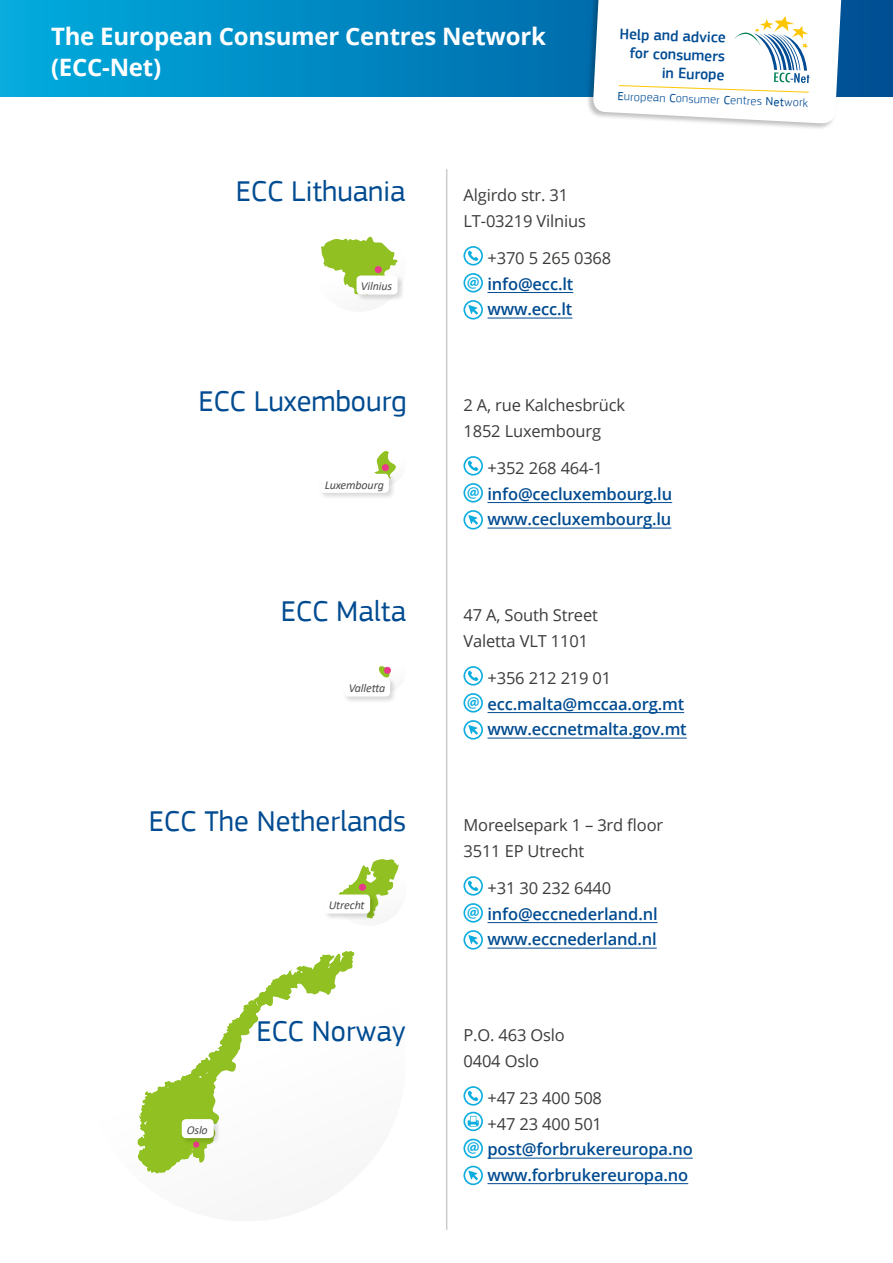
<style>
.page{position:relative;width:893px;height:1263px;background:#fff}
.page>*{position:absolute;margin:0;border:0;box-sizing:border-box;transform-origin:0 0}
.t1{font:30px "PF Square Sans Pro";color:#004b91}
.t2{font:700 24px/31px "Open Sans";letter-spacing:-.01em;color:#fff}
.t3{font:16.5px/25.5px "Open Sans";letter-spacing:-.01em;color:#3c3c3b}
.t4{font:600 16.5px "Open Sans";letter-spacing:-.01em;color:#004b91}
.t5{font:500 15.45px/18.6px "PF Square Sans Pro";color:#004b93;text-align:right}
.t6{font:300 12.3px "EC Square Sans Pro";color:#004b93}
.t7{font:italic 12px "Calibri";letter-spacing:-.01em;color:#4c4b4b}
.s1{font-weight:400}
</style>
<div class="page">
<hr style="left:446px;top:170px;width:1px;height:1059px;background:#cdcccc">
<svg style="left:0;top:0;width:893px;height:96px;background:#0087c1"></svg>
<div style="left:586px;top:0;width:256px;height:129px;background:#000;opacity:.25"></div>
<svg style="left:593px;top:0;width:250px;height:124px"></svg>
<svg style="left:321px;top:236px;width:76px;height:58px"></svg>
<div style="left:375px;top:266px;width:7px;height:7px;background:#e8398b;border-radius:50%"></div>
<div style="left:355px;top:275px;width:50px;height:26px;background:#000;opacity:.15"></div>
<div style="left:357px;top:275px;width:41px;height:20px;background:#fff;border-radius:4px"></div>
<svg style="left:374px;top:451px;width:22px;height:22px"></svg>
<div style="left:382px;top:464px;width:7px;height:7px;background:#e8398b;border-radius:50%"></div>
<div style="left:319px;top:473px;width:76px;height:26px;background:#000;opacity:.15"></div>
<div style="left:320px;top:474px;width:69px;height:19px;background:#fff;border-radius:4px"></div>
<svg style="left:378px;top:666px;width:13px;height:11px"></svg>
<div style="left:384px;top:667px;width:7px;height:7px;background:#e8398b;border-radius:50%"></div>
<div style="left:343px;top:677px;width:54px;height:26px;background:#000;opacity:.15"></div>
<div style="left:344px;top:677px;width:46px;height:19px;background:#fff;border-radius:4px"></div>
<hr style="left:487px;top:292px;width:86px;height:1px;background:#004b91">
<hr style="left:487px;top:318px;width:85px;height:1px;background:#004b91">
<hr style="left:487px;top:502px;width:185px;height:1px;background:#004b91">
<hr style="left:487px;top:528px;width:184px;height:1px;background:#004b91">
<hr style="left:487px;top:712px;width:197px;height:1px;background:#004b91">
<hr style="left:487px;top:738px;width:200px;height:1px;background:#004b91">
<hr style="left:487px;top:922px;width:171px;height:1px;background:#004b91">
<hr style="left:487px;top:948px;width:170px;height:1px;background:#004b91">
<hr style="left:487px;top:1158px;width:206px;height:1px;background:#004b91">
<hr style="left:487px;top:1183px;width:201px;height:1px;background:#004b91">
<div style="left:463px;top:246px;width:20px;height:20px;border:2px solid #0eaddf;border-radius:50%"></div>
<svg style="left:468px;top:251px;width:10px;height:10px"></svg>
<div style="left:463px;top:273px;width:20px;height:20px;border:2px solid #0eaddf;border-radius:50%"></div>
<div style="left:463px;top:300px;width:20px;height:20px;border:2px solid #0eaddf;border-radius:50%"></div>
<svg style="left:468px;top:305px;width:10px;height:10px"></svg>
<div style="left:463px;top:456px;width:20px;height:20px;border:2px solid #0eaddf;border-radius:50%"></div>
<svg style="left:468px;top:461px;width:10px;height:10px"></svg>
<div style="left:463px;top:483px;width:20px;height:20px;border:2px solid #0eaddf;border-radius:50%"></div>
<div style="left:463px;top:510px;width:20px;height:20px;border:2px solid #0eaddf;border-radius:50%"></div>
<svg style="left:468px;top:515px;width:10px;height:10px"></svg>
<div style="left:463px;top:666px;width:20px;height:20px;border:2px solid #0eaddf;border-radius:50%"></div>
<svg style="left:468px;top:671px;width:10px;height:10px"></svg>
<div style="left:463px;top:693px;width:20px;height:20px;border:2px solid #0eaddf;border-radius:50%"></div>
<div style="left:463px;top:720px;width:20px;height:20px;border:2px solid #0eaddf;border-radius:50%"></div>
<svg style="left:468px;top:725px;width:10px;height:10px"></svg>
<div style="left:463px;top:876px;width:20px;height:20px;border:2px solid #0eaddf;border-radius:50%"></div>
<svg style="left:468px;top:881px;width:10px;height:10px"></svg>
<div style="left:463px;top:903px;width:20px;height:20px;border:2px solid #0eaddf;border-radius:50%"></div>
<div style="left:463px;top:930px;width:20px;height:20px;border:2px solid #0eaddf;border-radius:50%"></div>
<svg style="left:468px;top:935px;width:10px;height:10px"></svg>
<div style="left:463px;top:1086px;width:20px;height:20px;border:2px solid #0eaddf;border-radius:50%"></div>
<svg style="left:468px;top:1091px;width:10px;height:10px"></svg>
<div style="left:463px;top:1112px;width:20px;height:19px;border:2px solid #0eaddf;border-radius:50%"></div>
<svg style="left:468px;top:1116px;width:11px;height:11px"></svg>
<div style="left:463px;top:1139px;width:20px;height:19px;border:2px solid #0eaddf;border-radius:50%"></div>
<div style="left:463px;top:1166px;width:20px;height:19px;border:2px solid #0eaddf;border-radius:50%"></div>
<svg style="left:468px;top:1170px;width:10px;height:10px"></svg>
<svg style="left:339px;top:859px;width:60px;height:47px"></svg>
<div style="left:359px;top:884px;width:7px;height:7px;background:#e8398b;border-radius:50%"></div>
<div style="left:323px;top:894px;width:54px;height:26px;background:#000;opacity:.15"></div>
<div style="left:324px;top:894px;width:46px;height:19px;background:#fff;border-radius:4px"></div>
<svg style="left:137px;top:951px;width:218px;height:223px"></svg>
<svg style="left:193px;top:1144px;width:6px;height:3px"></svg>
<div style="left:181px;top:1119px;width:40px;height:25px;background:#000;opacity:.15"></div>
<div style="left:182px;top:1119px;width:32px;height:19px;background:#fff;border-radius:4px"></div>
<h2 class="t2" style="left:51px;top:20px;width:496px">The European Consumer Centres Network (ECC-Net)</h2>
<p class="t5" style="left:620px;top:25px;width:108px;rotate:2deg">Help and advice for consumers in Europe</p>
<p class="t6" style="left:618px;top:89px;width:192px;rotate:2deg"><span class="s1">E</span>uropean <span class="s1">C</span>onsumer <span class="s1">C</span>entres <span class="s1">Net</span>work</p>
<h1 class="t1" style="left:236px;top:174px;width:171px">ECC Lithuania</h1>
<p class="t7" style="left:361px;top:278px;width:33px">Vilnius</p>
<h1 class="t1" style="left:198px;top:384px;width:210px">ECC Luxembourg</h1>
<p class="t7" style="left:325px;top:476px;width:61px">Luxembourg</p>
<h1 class="t1" style="left:281px;top:594px;width:127px">ECC Malta</h1>
<p class="t7" style="left:349px;top:680px;width:38px">Valletta</p>
<h1 class="t1" style="left:149px;top:804px;width:259px">ECC The Netherlands</h1>
<p class="t7" style="left:329px;top:897px;width:37px">Utrecht</p>
<p class="t7" style="left:187px;top:1121px;width:23px">Oslo</p>
<h1 class="t1" style="left:256px;top:1014px;width:151px">ECC Norway</h1>
<p class="t3" style="left:463px;top:182px;width:124px">Algirdo str. 31<br>LT-03219 Vilnius</p>
<p class="t3" style="left:487px;top:245px;width:125px">+370 5 265 0368</p>
<p class="t4" style="left:467px;top:272px;width:108px"><sup>@</sup> info@ecc.lt</p>
<p class="t4" style="left:487px;top:298px;width:86px">www.ecc.lt</p>
<p class="t3" style="left:463px;top:392px;width:163px">2 A, rue Kalchesbrück<br>1852 Luxembourg</p>
<p class="t3" style="left:487px;top:455px;width:117px">+352 268 464-1</p>
<p class="t4" style="left:467px;top:482px;width:207px"><sup>@</sup> info@cecluxembourg.lu</p>
<p class="t4" style="left:487px;top:508px;width:185px">www.cecluxembourg.lu</p>
<p class="t3" style="left:463px;top:602px;width:136px">47 A, South Street<br>Valetta VLT 1101</p>
<p class="t3" style="left:487px;top:665px;width:125px">+356 212 219 01</p>
<p class="t4" style="left:467px;top:692px;width:219px"><sup>@</sup> ecc.malta@mccaa.org.mt</p>
<p class="t4" style="left:487px;top:718px;width:201px">www.eccnetmalta.gov.mt</p>
<p class="t3" style="left:463px;top:812px;width:201px">Moreelsepark 1 – 3rd floor<br>3511 EP Utrecht</p>
<p class="t3" style="left:487px;top:875px;width:125px">+31 30 232 6440</p>
<p class="t4" style="left:467px;top:902px;width:192px"><sup>@</sup> info@eccnederland.nl</p>
<p class="t4" style="left:487px;top:928px;width:171px">www.eccnederland.nl</p>
<p class="t3" style="left:463px;top:1022px;width:103px">P.O. 463 Oslo<br>0404 Oslo</p>
<p class="t3" style="left:487px;top:1085px;width:116px">+47 23 400 508</p>
<p class="t3" style="left:487px;top:1110px;width:116px">+47 23 400 501</p>
<p class="t4" style="left:467px;top:1138px;width:228px"><sup>@</sup> post@forbrukereuropa.no</p>
<p class="t4" style="left:487px;top:1163px;width:202px">www.forbrukereuropa.no</p>
</div>
